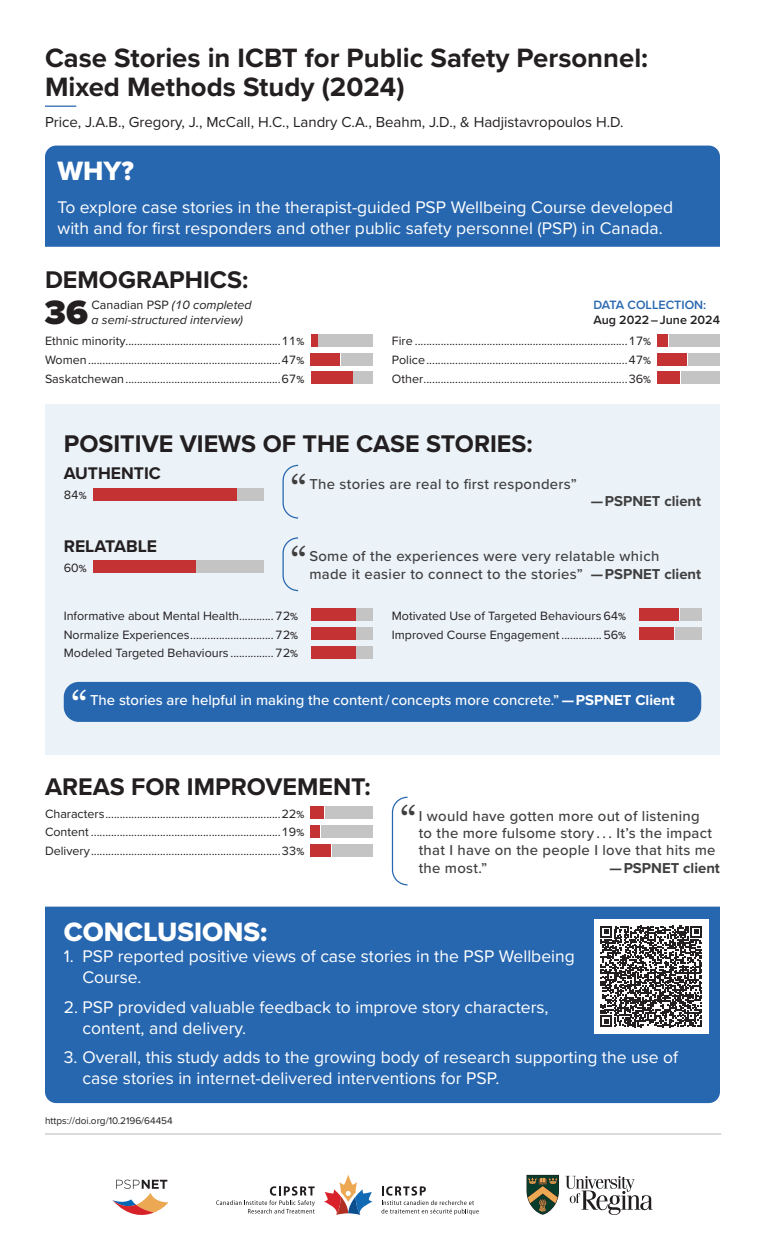
<style>
.page{position:relative;width:765px;height:1260px;background:#fff}
.page>*{position:absolute;margin:0;border:0;box-sizing:border-box;transform-origin:0 0}
.t1{font:40.75px "Georgia";color:#403f3f}
.t2{font:40.75px "Georgia";color:#fff}
.t3{font:900 35px "Proxima Nova";color:#231f20}
.t4{font:700 27.5px/28.9px "Proxima Nova";color:#231f20}
.t5{font:27.5px "Proxima Nova Extrabld";color:#fff}
.t6{font:700 25px "Proxima Nova";color:#231f20}
.t7{font:17.5px/21px "Proxima Nova";color:#fff}
.t8{font:700 17.5px "Proxima Nova";color:#231f20}
.t9{font:15px "Proxima Nova";color:#231f20}
.t10{font:500 14.88px/17.5px "Proxima Nova";letter-spacing:.02em;color:#403f3f}
.t11{font:500 14.88px "Proxima Nova";color:#fff}
.t12{font:700 14.88px "Proxima Nova";color:#403f3f}
.t13{font:12.5px/18.8px "Proxima Nova";color:#231f20;text-align:justify}
.t14{font:italic 12.5px/15px "Proxima Nova";color:#231f20}
.t15{font:600 12.5px "Proxima Nova";color:#231f20}
.t16{font:600 12.5px "Proxima Nova";color:#2767b0}
.t17{font:10px "Proxima Nova";color:#231f20}
.s1{font-style:normal}
.s2{font-weight:600;font-size:10.62px}
.s3{font-weight:700}
</style>
<div class="page">
<div style="left:45px;top:146px;width:675px;height:101px;background:#2767b0"></div>
<hr style="left:45px;top:106px;width:31px;height:1px;background:#2767b0">
<svg style="left:112px;top:1180px;width:56px;height:35px"></svg>
<svg style="left:526px;top:1175px;width:33px;height:40px"></svg>
<svg style="left:566px;top:1176px;width:87px;height:39px"></svg>
<svg style="left:216px;top:1186px;width:99px;height:28px"></svg>
<svg style="left:381px;top:1186px;width:98px;height:29px"></svg>
<svg style="left:324px;top:1174px;width:49px;height:41px"></svg>
<hr style="left:45px;top:1134px;width:676px;height:1px;background:#b6b7bb">
<div style="left:45px;top:907px;width:675px;height:196px;background:#2767b0"></div>
<div style="left:594px;top:919px;width:115px;height:115px;background:#fff"></div>
<svg style="left:601px;top:926px;width:101px;height:101px"></svg>
<div style="left:319px;top:334px;width:54px;height:13px;background:#c5c4c4"></div>
<div style="left:311px;top:334px;width:7px;height:13px;background:#c53233"></div>
<div style="left:341px;top:353px;width:32px;height:12px;background:#c5c4c4"></div>
<div style="left:311px;top:353px;width:29px;height:12px;background:#c53233"></div>
<div style="left:354px;top:372px;width:19px;height:12px;background:#c5c4c4"></div>
<div style="left:311px;top:372px;width:41px;height:12px;background:#c53233"></div>
<div style="left:669px;top:334px;width:51px;height:13px;background:#c5c4c4"></div>
<div style="left:658px;top:334px;width:10px;height:13px;background:#c53233"></div>
<div style="left:688px;top:353px;width:32px;height:12px;background:#c5c4c4"></div>
<div style="left:658px;top:353px;width:29px;height:12px;background:#c53233"></div>
<div style="left:681px;top:372px;width:39px;height:12px;background:#c5c4c4"></div>
<div style="left:658px;top:372px;width:22px;height:12px;background:#c53233"></div>
<div style="left:45px;top:404px;width:675px;height:350px;background:#ebf2f8"></div>
<div style="left:357px;top:609px;width:16px;height:12px;background:#c5c4c4"></div>
<div style="left:311px;top:609px;width:45px;height:12px;background:#c53233"></div>
<div style="left:357px;top:627px;width:16px;height:13px;background:#c5c4c4"></div>
<div style="left:311px;top:627px;width:45px;height:13px;background:#c53233"></div>
<div style="left:357px;top:646px;width:16px;height:13px;background:#c5c4c4"></div>
<div style="left:311px;top:646px;width:45px;height:13px;background:#c53233"></div>
<div style="left:680px;top:609px;width:21px;height:12px;background:#c5c4c4"></div>
<div style="left:639px;top:609px;width:40px;height:12px;background:#c53233"></div>
<div style="left:675px;top:627px;width:26px;height:13px;background:#c5c4c4"></div>
<div style="left:639px;top:627px;width:35px;height:13px;background:#c53233"></div>
<svg style="left:282px;top:537px;width:17px;height:55px"></svg>
<div style="left:197px;top:560px;width:67px;height:13px;background:#c5c4c4"></div>
<div style="left:93px;top:560px;width:102px;height:13px;background:#c53233"></div>
<svg style="left:282px;top:464px;width:17px;height:55px"></svg>
<div style="left:238px;top:488px;width:26px;height:12px;background:#c5c4c4"></div>
<div style="left:93px;top:488px;width:143px;height:12px;background:#c53233"></div>
<div style="left:64px;top:682px;width:637px;height:40px;background:#2767b0;border-radius:15px"></div>
<div style="left:326px;top:806px;width:47px;height:13px;background:#c5c4c4"></div>
<div style="left:311px;top:806px;width:13px;height:13px;background:#c53233"></div>
<div style="left:321px;top:825px;width:52px;height:13px;background:#c5c4c4"></div>
<div style="left:311px;top:825px;width:9px;height:13px;background:#c53233"></div>
<div style="left:332px;top:844px;width:41px;height:12px;background:#c5c4c4"></div>
<div style="left:311px;top:844px;width:20px;height:12px;background:#c53233"></div>
<svg style="left:391px;top:796px;width:17px;height:90px"></svg>
<h3 class="t4" style="left:45px;top:43px;width:605px">Case Stories in ICBT for Public Safety Personnel:<br>Mixed Methods Study (2024)</h3>
<p class="t9" style="left:45px;top:111px;width:580px">Price, J.A.B., Gregory, J., McCall, H.C., Landry C.A., Beahm, J.D., &amp; Hadjistavropoulos H.D.</p>
<h3 class="t5" style="left:58px;top:150px;width:78px">WHY?</h3>
<h3 class="t7" style="left:58px;top:196px;width:617px">To explore case stories in the therapist-guided PSP Wellbeing Course developed with and for first responders and other public safety personnel (PSP) in Canada.</h3>
<h3 class="t6" style="left:45px;top:261px;width:205px">DEMOGRAPHICS:</h3>
<h2 class="t3" style="left:45px;top:286px;width:45px">36</h2>
<p class="t14" style="left:92px;top:297px;width:162px"><span class="s1">Canadian PSP</span> (10 completed a semi-structured interview)</p>
<p class="t16" style="left:593px;top:295px;width:114px">DATA COLLECTION:</p>
<p class="t15" style="left:593px;top:310px;width:128px">Aug 2022 – June 2024</p>
<p class="t13" style="left:45px;top:331px;width:261px">Ethnic minority......................................................11<span class="s2">% </span>Women...................................................................47<span class="s2">% </span>Saskatchewan......................................................67<span class="s2">%</span></p>
<p class="t13" style="left:392px;top:331px;width:261px">Fire ..........................................................................17<span class="s2">% </span>Police......................................................................47<span class="s2">% </span>Other.......................................................................36<span class="s2">%</span></p>
<h3 class="t6" style="left:64px;top:425px;width:471px">POSITIVE VIEWS OF THE CASE STORIES:</h3>
<h3 class="t8" style="left:64px;top:460px;width:99px">AUTHENTIC</h3>
<p class="t13" style="left:64px;top:485px;width:24px">84<span class="s2">%</span></p>
<h1 class="t1" style="left:291px;top:460px;width:18px">“</h1>
<p class="t10" style="left:309px;top:474px;width:269px">The stories are real to first responders”</p>
<p class="t12" style="left:591px;top:490px;width:112px">— PSPNET client</p>
<h3 class="t8" style="left:64px;top:533px;width:95px">RELATABLE</h3>
<p class="t13" style="left:64px;top:558px;width:24px">60<span class="s2">%</span></p>
<h1 class="t1" style="left:291px;top:532px;width:18px">“</h1>
<p class="t10" style="left:309px;top:547px;width:351px">Some of the experiences were very relatable which</p>
<p class="t10" style="left:309px;top:564px;width:393px">made it easier to connect to the stories” <span class="s3">— PSPNET client</span></p>
<p class="t13" style="left:64px;top:606px;width:236px">Informative about Mental Health............72<span class="s2">% </span>Normalize Experiences.............................72<span class="s2">% </span>Modeled Targeted Behaviours ...............72<span class="s2">%</span></p>
<p class="t13" style="left:392px;top:606px;width:236px">Motivated Use of Targeted Behaviours 64<span class="s2">%<br></span>Improved Course Engagement ..............56<span class="s2">%</span></p>
<h1 class="t2" style="left:71px;top:676px;width:18px">“</h1>
<p class="t11" style="left:90px;top:689px;width:587px">The stories are helpful in making the content / concepts more concrete.” <span class="s3">— PSPNET Client</span></p>
<h3 class="t6" style="left:45px;top:768px;width:327px">AREAS FOR IMPROVEMENT:</h3>
<p class="t13" style="left:45px;top:804px;width:261px">Characters.............................................................22<span class="s2">% </span>Content ..................................................................19<span class="s2">% </span>Delivery..................................................................33<span class="s2">%</span></p>
<h1 class="t1" style="left:400px;top:792px;width:18px">“</h1>
<p class="t10" style="left:419px;top:806px;width:298px">I would have gotten more out of listening to the more fulsome story . . . It’s the impact that I have on the people I love that hits me the most.”</p>
<p class="t12" style="left:609px;top:857px;width:112px">— PSPNET client</p>
<h3 class="t5" style="left:64px;top:911px;width:205px">CONCLUSIONS:</h3>
<h3 class="t7" style="left:82px;top:945px;width:494px;text-indent:-19px">1. PSP reported positive views of case stories in the PSP Wellbeing<br>Course.</h3>
<h3 class="t7" style="left:82px;top:996px;width:468px;text-indent:-19px">2. PSP provided valuable feedback to improve story characters, content, and delivery.</h3>
<h3 class="t7" style="left:82px;top:1046px;width:597px;text-indent:-19px">3. Overall, this study adds to the growing body of research supporting the use of case stories in internet-delivered interventions for PSP.</h3>
<p class="t17" style="left:45px;top:1113px;width:129px">https://doi.org/10.2196/64454</p>
</div>
